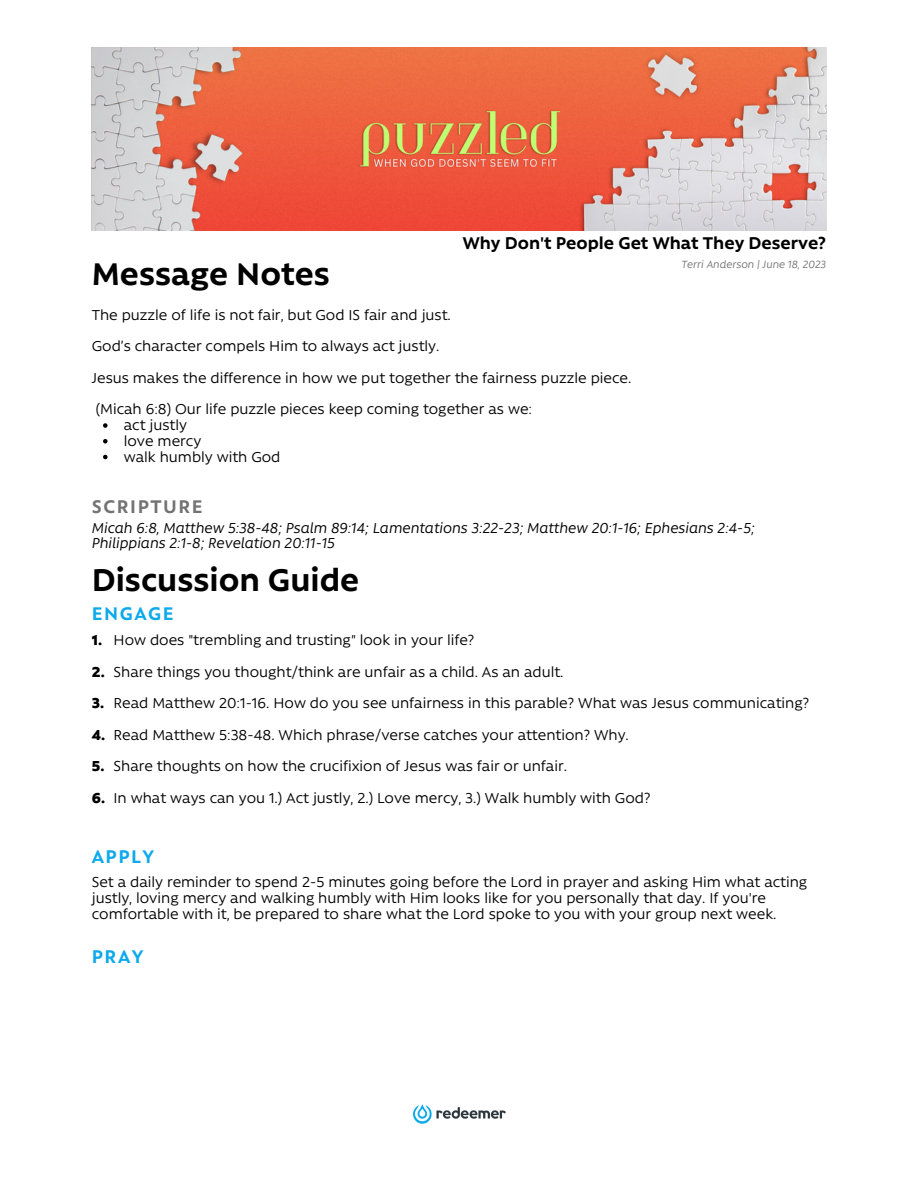
<style>
.page{position:relative;width:918px;height:1188px;background:#fff}
.page>*{position:absolute;margin:0;border:0;box-sizing:border-box;transform-origin:0 0}
.t1{font:700 36px "Rawson Pro";color:#000}
.t2{font:700 21px "Rawson Pro";letter-spacing:.075em;color:#0ca9eb}
.t3{font:700 21px "Rawson Pro";letter-spacing:.075em;color:#737373}
.t4{font:700 19.5px "Rawson Pro";color:#000}
.t5{font:16.5px/15.8px "Rawson Pro";color:#000}
.t6{font:italic 16.5px/15.8px "Rawson Pro";color:#000}
.t7{font:900 16.5px "Rawson Pro";color:#000}
.t8{font:italic 12px "Rawson Pro";color:#737373}
</style>
<div class="page">
<img style="left:92px;top:47px;width:734px;height:184px">
<img style="left:413px;top:1104px;width:93px;height:20px">
<svg style="left:103px;top:423px;width:5px;height:5px"></svg>
<svg style="left:103px;top:439px;width:5px;height:5px"></svg>
<svg style="left:103px;top:455px;width:5px;height:4px"></svg>
<p class="t1" style="left:92px;top:250px;width:240px">Message Notes</p>
<p class="t4" style="left:463px;top:230px;width:365px">Why Don't People Get What They Deserve?</p>
<p class="t8" style="left:681px;top:256px;width:146px">Terri Anderson | June 18, 2023</p>
<p class="t5" style="left:92px;top:306px;width:361px">The puzzle of life is not fair, but God IS fair and just.</p>
<p class="t5" style="left:92px;top:337px;width:349px">God’s character compels Him to always act justly.</p>
<p class="t5" style="left:92px;top:369px;width:541px">Jesus makes the difference in how we put together the fairness puzzle piece.</p>
<p class="t5" style="left:96px;top:400px;width:438px">(Micah 6:8) Our life puzzle pieces keep coming together as we:</p>
<p class="t5" style="left:124px;top:416px;width:65px">act justly</p>
<p class="t5" style="left:124px;top:432px;width:79px">love mercy</p>
<p class="t5" style="left:124px;top:447px;width:158px">walk humbly with God</p>
<p class="t3" style="left:92px;top:492px;width:112px">SCRIPTURE</p>
<p class="t6" style="left:92px;top:519px;width:665px">Micah 6:8, Matthew 5:38-48; Psalm 89:14; Lamentations 3:22-23; Matthew 20:1-16; Ephesians 2:4-5;<br>Philippians 2:1-8; Revelation 20:11-15</p>
<p class="t1" style="left:92px;top:556px;width:269px">Discussion Guide</p>
<p class="t2" style="left:92px;top:600px;width:83px">ENGAGE</p>
<p class="t7" style="left:92px;top:629px;width:12px">1.</p>
<p class="t7" style="left:92px;top:661px;width:14px">2.</p>
<p class="t7" style="left:92px;top:692px;width:14px">3.</p>
<p class="t7" style="left:92px;top:724px;width:15px">4.</p>
<p class="t7" style="left:92px;top:755px;width:14px">5.</p>
<p class="t7" style="left:92px;top:787px;width:15px">6.</p>
<p class="t5" style="left:114px;top:631px;width:362px">How does "trembling and trusting" look in your life?</p>
<p class="t5" style="left:114px;top:663px;width:451px">Share things you thought/think are unfair as a child. As an adult.</p>
<p class="t5" style="left:114px;top:694px;width:697px">Read Matthew 20:1-16. How do you see unfairness in this parable? What was Jesus communicating?</p>
<p class="t5" style="left:114px;top:726px;width:517px">Read Matthew 5:38-48. Which phrase/verse catches your attention? Why.</p>
<p class="t5" style="left:114px;top:757px;width:455px">Share thoughts on how the crucifixion of Jesus was fair or unfair.</p>
<p class="t5" style="left:114px;top:789px;width:538px">In what ways can you 1.) Act justly, 2.) Love mercy, 3.) Walk humbly with God?</p>
<p class="t2" style="left:92px;top:843px;width:64px">APPLY</p>
<p class="t5" style="left:92px;top:873px;width:717px">Set a daily reminder to spend 2-5 minutes going before the Lord in prayer and asking Him what acting justly, loving mercy and walking humbly with Him looks like for you personally that day. If you're comfortable with it, be prepared to share what the Lord spoke to you with your group next week.</p>
<p class="t2" style="left:92px;top:943px;width:53px">PRAY</p>
</div>
